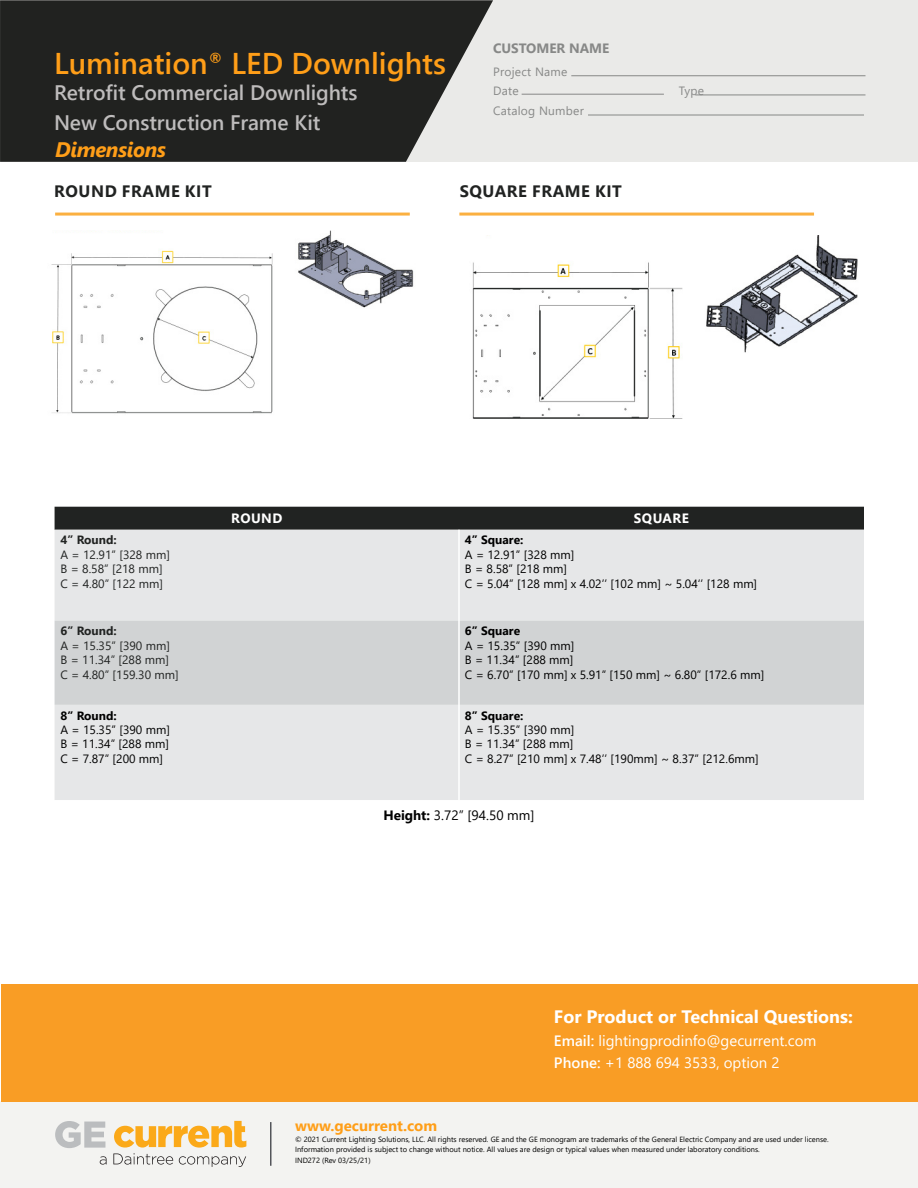
<style>
.page{position:relative;width:918px;height:1188px;background:#fff}
.page>*{position:absolute;margin:0;border:0;box-sizing:border-box;transform-origin:0 0}
.t1{font:600 30px "Segoe UI";color:#ff9e18}
.t2{font:600 21px/30px "Segoe UI";color:#bebcbc}
.t3{font:italic 700 21px "Segoe UI";letter-spacing:-.02em;color:#ff9e18}
.t4{font:700 18px "Segoe UI";color:#fff}
.t5{font:700 16.5px "Segoe UI";letter-spacing:.035em;color:#212322}
.t6{font:15px/22.5px "Segoe UI";color:#fff}
.t7{font:700 15px "Segoe UI";color:#ff9e18}
.t8{font:700 13.5px "Segoe UI";color:#878887}
.t9{font:13.5px "Segoe UI";color:#000}
.t10{font:700 13.5px "Segoe UI";letter-spacing:.035em;color:#fff}
.t11{font:12px/14.4px "Segoe UI";color:#000}
.t12{font:12px/14.4px "Segoe UI";color:#212322}
.t13{font:700 12px "Segoe UI";color:#000}
.t14{font:12px/19.5px "Segoe UI";letter-spacing:.02em;color:#878887}
.t15{font:700 12px "Segoe UI";color:#212322}
.t16{font:7.5px/10.5px "Segoe UI";color:#000}
.s1{font-weight:700}
.s2{font-weight:600}
</style>
<div class="page">
<div style="left:0;top:1102px;width:918px;height:86px;background:#f3f3f1"></div>
<hr style="left:270px;top:1122px;width:2px;height:44px;background:#53555a">
<svg style="left:100px;top:1156px;width:7px;height:9px"></svg>
<svg style="left:55px;top:1121px;width:50px;height:27px"></svg>
<svg style="left:113px;top:1121px;width:133px;height:46px"></svg>
<div style="left:0;top:0;width:918px;height:162px;background:#eaeae8"></div>
<svg style="left:0;top:0;width:493px;height:162px;background:#333432"></svg>
<hr style="left:571px;top:75px;width:295px;height:1px;background:#878887">
<hr style="left:522px;top:94px;width:142px;height:1px;background:#878887">
<hr style="left:695px;top:95px;width:170px;height:1px;background:#878887">
<hr style="left:588px;top:115px;width:276px;height:1px;background:#878887">
<hr style="left:55px;top:213px;width:355px;height:3px;background:#fbb040">
<hr style="left:459px;top:213px;width:355px;height:3px;background:#fbb040">
<img style="left:51px;top:230px;width:363px;height:184px">
<img style="left:472px;top:235px;width:386px;height:184px">
<div style="left:55px;top:507px;width:809px;height:23px;background:#212322"></div>
<div style="left:55px;top:530px;width:809px;height:270px;background:#e6e7e8"></div>
<div style="left:55px;top:621px;width:809px;height:84px;background:#d1d3d4"></div>
<hr style="left:458px;top:530px;width:2px;height:321px;background:#fff">
<div style="left:1px;top:984px;width:917px;height:118px;background:#f99d25"></div>
<h1 class="t1" style="left:54px;top:36px;width:394px">Lumination<sup>®</sup> LED Downlights</h1>
<h2 class="t2" style="left:54px;top:76px;width:305px">Retrofit Commercial Downlights<br>New Construction Frame Kit</h2>
<h2 class="t2" style="left:54px;top:82px;width:286px">DI 4” Round Adjustable Series</h2>
<h3 class="t8" style="left:493px;top:36px;width:226px">AGENT/DISTRIBUTOR NAME-LOGO</h3>
<h3 class="t8" style="left:493px;top:36px;width:118px">CUSTOMER NAME</h3>
<h3 class="t14" style="left:493px;top:61px;width:76px">Project Name<br>Date</h3>
<h3 class="t14" style="left:493px;top:100px;width:92px">Catalog Number</h3>
<h3 class="t14" style="left:679px;top:80px;width:27px">Type</h3>
<h2 class="t3" style="left:55px;top:130px;width:113px">Dimensions</h2>
<h3 class="t5" style="left:54px;top:176px;width:159px">ROUND FRAME KIT</h3>
<h3 class="t5" style="left:460px;top:176px;width:164px">SQUARE FRAME KIT</h3>
<h3 class="t15" style="left:61px;top:529px;width:58px">4” Round:</h3>
<h3 class="t12" style="left:61px;top:546px;width:111px">A = 12.91” [328 mm]<br>B = 8.58” [218 mm]<br>C = 4.80” [122 mm]</h3>
<h3 class="t15" style="left:61px;top:620px;width:58px">6” Round:</h3>
<h3 class="t12" style="left:61px;top:637px;width:120px">A = 15.35” [390 mm]<br>B = 11.34” [288 mm]<br>C = 4.80” [159.30 mm]</h3>
<h3 class="t13" style="left:61px;top:704px;width:58px">8” Round:</h3>
<h3 class="t11" style="left:61px;top:721px;width:111px;text-align:justify">A = 15.35” [390 mm] B = 11.34” [288 mm] C = 7.87” [200 mm]</h3>
<h3 class="t10" style="left:231px;top:505px;width:53px">ROUND</h3>
<h3 class="t10" style="left:634px;top:505px;width:57px">SQUARE</h3>
<h3 class="t13" style="left:465px;top:529px;width:60px">4” Square:</h3>
<h3 class="t11" style="left:465px;top:546px;width:294px">A = 12.91” [328 mm]<br>B = 8.58” [218 mm]<br>C = 5.04” [128 mm] x 4.02’’ [102 mm] ~ 5.04‘’ [128 mm]</h3>
<h3 class="t13" style="left:465px;top:620px;width:57px">6” Square</h3>
<h3 class="t11" style="left:465px;top:637px;width:301px">A = 15.35” [390 mm]<br>B = 11.34” [288 mm]<br>C = 6.70” [170 mm] x 5.91” [150 mm] ~ 6.80” [172.6 mm]</h3>
<h3 class="t13" style="left:465px;top:704px;width:60px">8” Square:</h3>
<h3 class="t11" style="left:465px;top:721px;width:295px">A = 15.35” [390 mm]<br>B = 11.34” [288 mm]<br>C = 8.27” [210 mm] x 7.48’’ [190mm] ~ 8.37” [212.6mm]</h3>
<h3 class="t9" style="left:383px;top:802px;width:153px"><span class="s1">Height:</span> 3.72” [94.50 mm]</h3>
<h3 class="t4" style="left:554px;top:1000px;width:300px">For Product or Technical Questions:</h3>
<h3 class="t6" style="left:554px;top:1028px;width:264px"><span class="s2">Email:</span> lightingprodinfo@gecurrent.com<br><span class="s2">Phone:</span> +1 888 694 3533, option 2</h3>
<h3 class="t7" style="left:295px;top:1112px;width:144px">www.gecurrent.com</h3>
<p class="t16" style="left:295px;top:1133px;width:535px">© 2021 Current Lighting Solutions, LLC. All rights reserved. GE and the GE monogram are trademarks of the General Electric Company and are used under license.<br>Information provided is subject to change without notice. All values are design or typical values when measured under laboratory conditions.<br>IND272 (Rev 03/25/21)</p>
</div>
